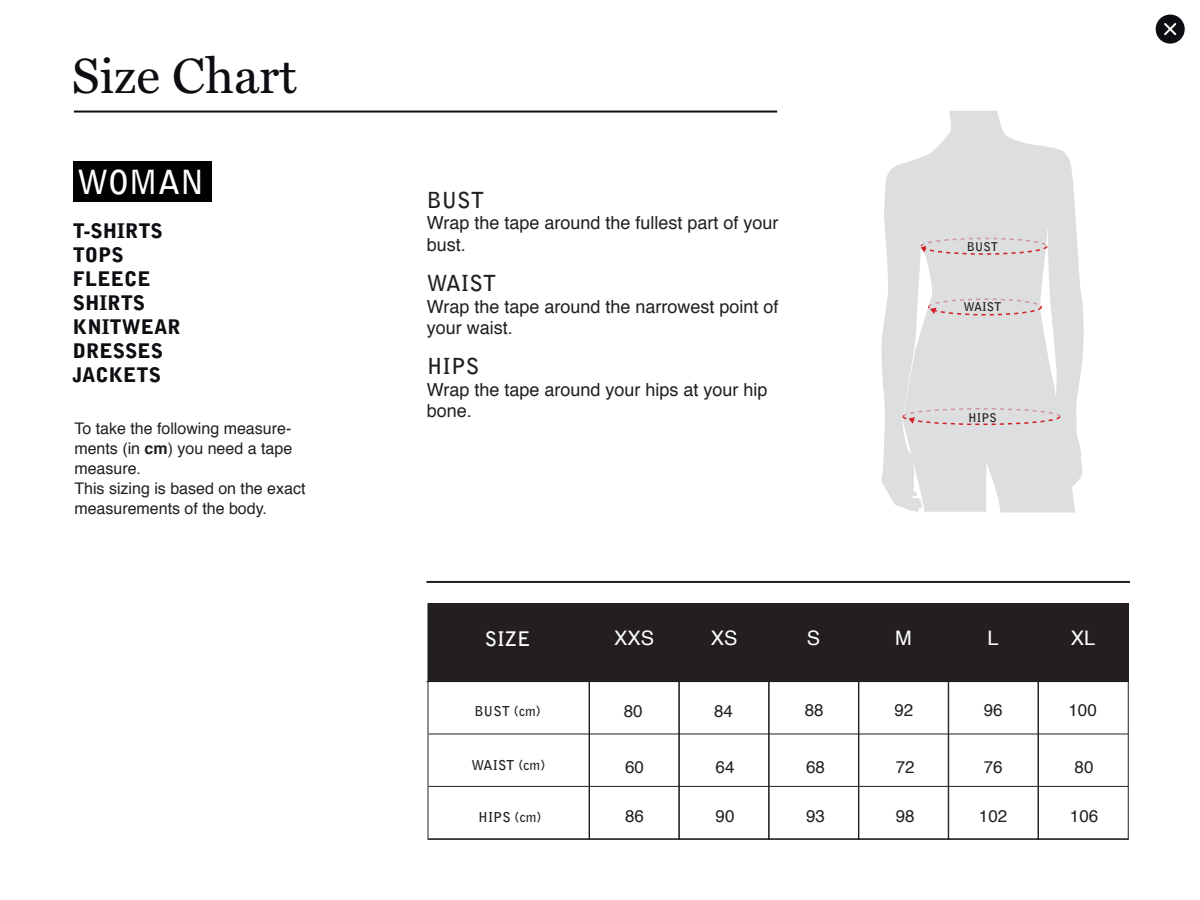
<style>
.page{position:relative;width:1200px;height:900px;background:#fff}
.page>*{position:absolute;margin:0;border:0;box-sizing:border-box;transform-origin:0 0}
.t1{font:50px "Miller Text Roman";color:#0f0c12}
.t2{font:700 33px "Bell Gothic Std";color:#fff}
.t3{font:700 22px "Bell Gothic Std";color:#231f20}
.t4{font:900 20px/24px "Bell Gothic Std";color:#0f0c12}
.t5{font:20px "Helvetica";color:#fff}
.t6{font:700 20px "Bell Gothic Std";color:#fff}
.t7{font:18px/21.6px "Helvetica";color:#231f20}
.t8{font:17px "Helvetica";color:#231f20}
.t9{font:16px/20px "Helvetica";color:#231f20}
.t10{font:700 13.6px "Bell Gothic Std";color:#231f20}
.t11{font:700 12px "Bell Gothic Std";color:#231f20}
.s1{font-weight:700}
</style>
<div class="page">
<svg style="left:881px;top:111px;width:203px;height:402px;fill:#dcdedf"></svg>
<svg style="left:920px;top:237px;width:128px;height:19px;background:#dcd3d4"></svg>
<svg style="left:927px;top:298px;width:116px;height:18px;background:#dcd2d3"></svg>
<svg style="left:902px;top:407px;width:159px;height:19px;background:#dbd2d3"></svg>
<div style="left:428px;top:603px;width:701px;height:79px;background:#231f20"></div>
<div style="left:427px;top:603px;width:163px;height:237px;border:1px solid #231f20"></div>
<div style="left:589px;top:603px;width:91px;height:237px;border:1px solid #231f20"></div>
<div style="left:678px;top:603px;width:92px;height:237px;border:1px solid #231f20"></div>
<div style="left:768px;top:603px;width:91px;height:237px;border:1px solid #231f20"></div>
<div style="left:858px;top:603px;width:91px;height:237px;border:1px solid #231f20"></div>
<div style="left:948px;top:603px;width:91px;height:237px;border:1px solid #231f20"></div>
<div style="left:1038px;top:603px;width:91px;height:237px;border:1px solid #231f20"></div>
<hr style="left:428px;top:786px;width:700px;height:1px;background:#231f20">
<hr style="left:428px;top:838px;width:700px;height:1px;background:#231f20">
<hr style="left:426px;top:581px;width:704px;height:2px;background:#231f20">
<hr style="left:428px;top:733px;width:700px;height:1px;background:#231f20">
<hr style="left:426px;top:681px;width:700px;height:1px;background:#231f20">
<div style="left:73px;top:161px;width:138px;height:41px;background:#000"></div>
<hr style="left:74px;top:111px;width:703px;height:2px;background:#0f0c12">
<div style="left:1156px;top:15px;width:29px;height:29px;background:#0f0c12;border-radius:50%"></div>
<svg style="left:1164px;top:23px;width:13px;height:13px"></svg>
<h1 class="t1" style="left:72px;top:46px;width:227px">Size Chart</h1>
<h2 class="t2" style="left:77px;top:162px;width:128px">WOMAN</h2>
<p class="t4" style="left:73px;top:219px;width:109px">T-SHIRTS<br>TOPS<br>FLEECE<br>SHIRTS<br>KNITWEAR<br>DRESSES<br>JACKETS</p>
<p class="t9" style="left:74px;top:418px;width:233px">To take the following measure&shy;ments (in <span class="s1">cm</span>) you need a tape measure.<br>This sizing is based on the exact measurements of the body.</p>
<p class="t3" style="left:427px;top:187px;width:59px">BUST</p>
<p class="t7" style="left:427px;top:213px;width:353px">Wrap the tape around the fullest part of your bust.</p>
<p class="t3" style="left:427px;top:270px;width:71px">WAIST</p>
<p class="t7" style="left:427px;top:296px;width:353px">Wrap the tape around the narrowest point of your waist.</p>
<p class="t3" style="left:427px;top:353px;width:54px">HIPS</p>
<p class="t7" style="left:427px;top:379px;width:342px">Wrap the tape around your hips at your hip bone.</p>
<p class="t11" style="left:967px;top:239px;width:33px">BUST</p>
<p class="t11" style="left:964px;top:299px;width:39px">WAIST</p>
<p class="t11" style="left:968px;top:410px;width:30px">HIPS</p>
<p class="t6" style="left:485px;top:627px;width:47px">SIZE</p>
<p class="t5" style="left:614px;top:623px;width:42px">XXS</p>
<p class="t5" style="left:711px;top:623px;width:28px">XS</p>
<p class="t5" style="left:807px;top:623px;width:15px">S</p>
<p class="t5" style="left:895px;top:623px;width:18px">M</p>
<p class="t5" style="left:987px;top:623px;width:13px">L</p>
<p class="t5" style="left:1071px;top:623px;width:26px">XL</p>
<p class="t10" style="left:475px;top:703px;width:68px">BUST (cm)</p>
<p class="t10" style="left:472px;top:757px;width:75px">WAIST (cm)</p>
<p class="t10" style="left:478px;top:809px;width:65px">HIPS (cm)</p>
<p class="t8" style="left:624px;top:697px;width:20px">80</p>
<p class="t8" style="left:625px;top:754px;width:20px">60</p>
<p class="t8" style="left:625px;top:803px;width:20px">86</p>
<p class="t8" style="left:714px;top:697px;width:20px">84</p>
<p class="t8" style="left:716px;top:754px;width:20px">64</p>
<p class="t8" style="left:716px;top:803px;width:20px">90</p>
<p class="t8" style="left:805px;top:697px;width:20px">88</p>
<p class="t8" style="left:806px;top:754px;width:20px">68</p>
<p class="t8" style="left:806px;top:803px;width:20px">93</p>
<p class="t8" style="left:894px;top:697px;width:20px">92</p>
<p class="t8" style="left:896px;top:754px;width:20px">72</p>
<p class="t8" style="left:896px;top:803px;width:20px">98</p>
<p class="t8" style="left:984px;top:697px;width:20px">96</p>
<p class="t8" style="left:984px;top:754px;width:20px">76</p>
<p class="t8" style="left:979px;top:803px;width:30px">102</p>
<p class="t8" style="left:1068px;top:697px;width:30px">100</p>
<p class="t8" style="left:1075px;top:754px;width:20px">80</p>
<p class="t8" style="left:1070px;top:803px;width:30px">106</p>
</div>
